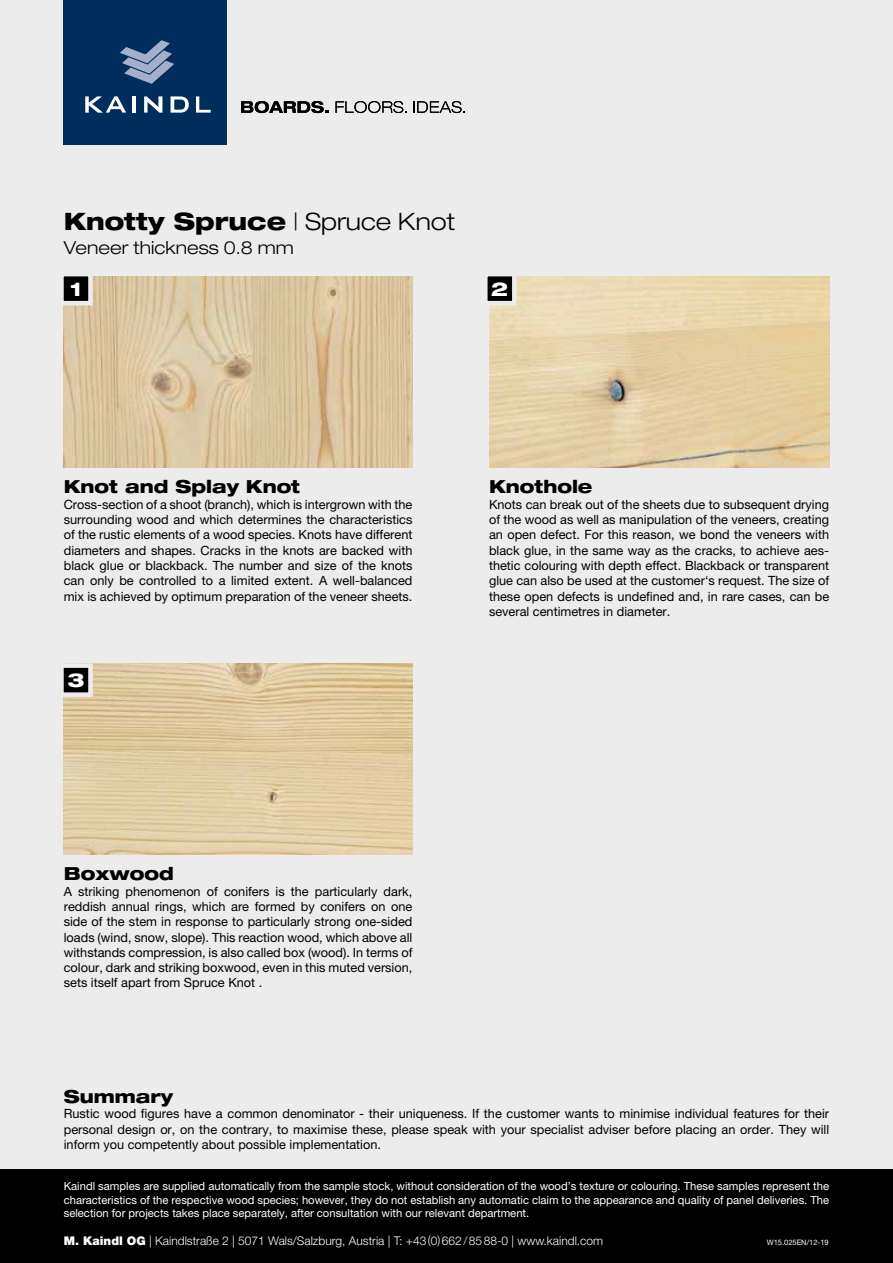
<style>
.page{position:relative;width:893px;height:1263px;background:#ececed}
.page>*{position:absolute;margin:0;border:0;box-sizing:border-box;transform-origin:0 0}
.t1{font:800 expanded 24px "Helvetica Neue LT Pro";color:#000}
.t2{font:800 expanded 19.2px "Helvetica Neue LT Pro";color:#fff}
.t3{font:800 expanded 18px "Helvetica Neue LT Pro";color:#000}
.t4{font:300 expanded 18px "Helvetica Neue LT Pro";color:#000}
.t5{font:12.75px/15.3px "Helvetica Neue LT Pro";color:#000;text-align:justify}
.t6{font:300 12px "Helvetica Neue LT Pro";color:#fff}
.t7{font:11.25px/13.5px "Helvetica Neue LT Pro";color:#fff;text-align:justify}
.t8{font:7.5px "Helvetica Neue LT Pro";color:#fff}
.s1{font-weight:300}
.s2{font-weight:900}
</style>
<div class="page">
<svg style="left:241px;top:101px;width:88px;height:12px"></svg>
<svg style="left:335px;top:101px;width:72px;height:12px"></svg>
<svg style="left:414px;top:101px;width:51px;height:12px"></svg>
<div style="left:64px;top:0;width:163px;height:145px;background:#002d5b"></div>
<svg style="left:85px;top:96px;width:41px;height:17px"></svg>
<svg style="left:144px;top:96px;width:18px;height:17px"></svg>
<svg style="left:171px;top:96px;width:18px;height:17px"></svg>
<svg style="left:196px;top:96px;width:15px;height:17px"></svg>
<hr style="left:132px;top:96px;width:3px;height:17px;background:#fff">
<svg style="left:120px;top:40px;width:54px;height:44px"></svg>
<img style="left:64px;top:276px;width:348px;height:192px">
<img style="left:489px;top:276px;width:340px;height:192px">
<svg style="left:487px;top:276px;width:32px;height:32px"></svg>
<svg style="left:63px;top:276px;width:32px;height:32px"></svg>
<img style="left:64px;top:663px;width:348px;height:192px">
<svg style="left:63px;top:663px;width:32px;height:36px"></svg>
<div style="left:0;top:1169px;width:893px;height:94px;background:#000"></div>
<h1 class="t1" style="left:64px;top:206px;width:393px">Knotty Spruce <span class="s1">| Spruce Knot</span></h1>
<h3 class="t4" style="left:64px;top:237px;width:232px">Veneer thickness 0.8 mm</h3>
<h2 class="t2" style="left:70px;top:276px;width:13px">1</h2>
<h2 class="t2" style="left:491px;top:276px;width:19px">2</h2>
<h3 class="t3" style="left:64px;top:475px;width:238px">Knot and Splay Knot</h3>
<p class="t5" style="left:64px;top:496px;width:350px">Cross-section of a shoot (branch), which is intergrown with the surrounding wood and which determines the characteristics of the rustic elements of a wood species. Knots have different diameters and shapes. Cracks in the knots are backed with black glue or blackback. The number and size of the knots can only be controlled to a limited extent. A well-balanced mix is achieved by optimum preparation of the veneer sheets.</p>
<h2 class="t2" style="left:67px;top:668px;width:19px">3</h2>
<h3 class="t3" style="left:64px;top:862px;width:111px">Boxwood</h3>
<p class="t5" style="left:64px;top:883px;width:350px">A striking phenomenon of conifers is the particularly dark, reddish annual rings, which are formed by conifers on one side of the stem in response to particularly strong one-sided loads (wind, snow, slope). This reaction wood, which above all withstands compression, is also called box (wood). In terms of colour, dark and striking boxwood, even in this muted version, sets itself apart from Spruce Knot .</p>
<h3 class="t3" style="left:489px;top:475px;width:105px">Knothole</h3>
<p class="t5" style="left:489px;top:496px;width:342px">Knots can break out of the sheets due to subsequent drying of the wood as well as manipulation of the veneers, creating an open defect. For this reason, we bond the veneers with black glue, in the same way as the cracks, to achieve aes&shy;thetic colouring with depth effect. Blackback or transparent glue can also be used at the customer‘s request. The size of these open defects is undefined and, in rare cases, can be several centimetres in diameter.</p>
<h3 class="t3" style="left:64px;top:1085px;width:111px">Summary</h3>
<p class="t5" style="left:64px;top:1106px;width:767px">Rustic wood figures have a common denominator - their uniqueness. If the customer wants to minimise individual features for their personal design or, on the contrary, to maximise these, please speak with your specialist adviser before placing an order. They will inform you competently about possible implementation.</p>
<p class="t7" style="left:64px;top:1179px;width:767px">Kaindl samples are supplied automatically from the sample stock, without consideration of the wood’s texture or colouring. These samples represent the characteristics of the respective wood species; however, they do not establish any automatic claim to the appearance and quality of panel deliveries. The selection for projects takes place separately, after consultation with our relevant department.</p>
<p class="t8" style="left:767px;top:1238px;width:63px">W15.025EN/12-19</p>
<p class="t6" style="left:64px;top:1233px;width:541px"><span class="s2">M. Kaindl OG</span> | Kaindlstraße 2 | 5071 Wals/Salzburg, Austria | T: +43(0)662/8588-0 | www.kaindl.com</p>
</div>
